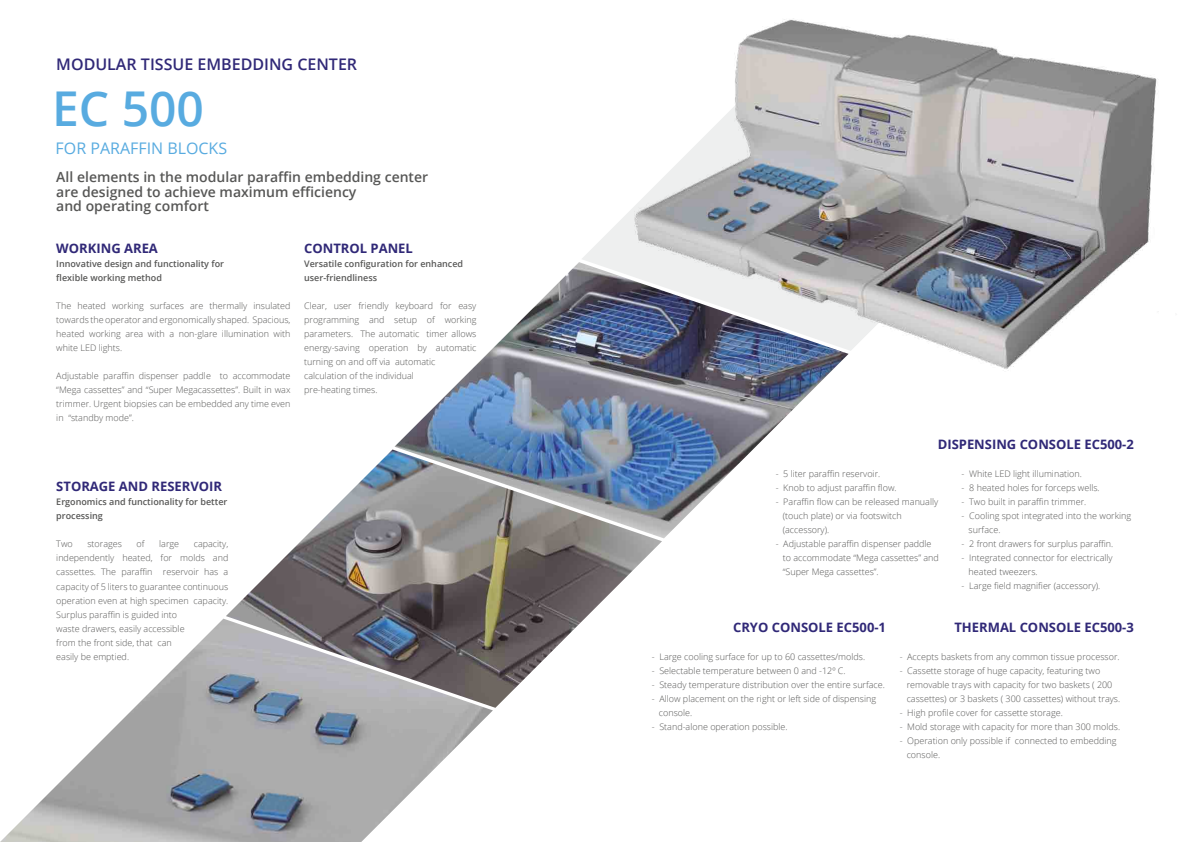
<style>
.page{position:relative;width:1191px;height:842px;background:#fff}
.page>*{position:absolute;margin:0;border:0;box-sizing:border-box;transform-origin:0 0}
.t1{font:600 48px "Open Sans";color:#58abe0}
.t2{font:600 16px "Open Sans";color:#302877}
.t3{font:16px "Open Sans";color:#58abe0}
.t4{font:600 14px/14px "Open Sans";color:#575756}
.t5{font:700 13px "Open Sans";color:#302877}
.t6{font:300 9px/14px "Open Sans";color:#575756}
.t7{font:600 9px/14px "Open Sans";color:#575756}
.s1{color:#616161}
</style>
<div class="page">
<img style="left:226px;top:449px;width:436px;height:259px">
<img style="left:0;top:619px;width:493px;height:223px">
<img style="left:394px;top:262px;width:437px;height:276px">
<svg style="left:581px;top:239px;width:21px;height:112px;background:#8c909f"></svg>
<img style="left:602px;top:18px;width:555px;height:354px">
<h2 class="t2" style="left:56px;top:53px;width:302px">MODULAR TISSUE EMBEDDING CENTER</h2>
<h1 class="t1" style="left:52px;top:76px;width:153px">EC 500</h1>
<h2 class="t3" style="left:56px;top:138px;width:173px">FOR PARAFFIN BLOCKS</h2>
<h3 class="t4" style="left:56px;top:170px;width:373px">All elements in the modular paraffin embedding center are designed to achieve maximum efficiency<br>and operating comfort</h3>
<h3 class="t5" style="left:56px;top:239px;width:103px">WORKING AREA</h3>
<p class="t7" style="left:56px;top:256px;width:169px">Innovative design and functionality for flexible working method</p>
<p class="t6" style="left:56px;top:298px;width:236px;text-align:justify">The heated working surfaces are thermally insulated towards the operator and ergonomically shaped. Spacious, heated working area with a non-glare illumination with white LED lights.</p>
<p class="t6" style="left:56px;top:368px;width:236px;text-align:justify">Adjustable paraffin dispenser paddle to accommodate “Mega cassettes” and “Super Megacassettes”. Built in wax trimmer. Urgent biopsies can be embedded any time even in “standby mode”.</p>
<h3 class="t5" style="left:304px;top:239px;width:110px">CONTROL PANEL</h3>
<p class="t7" style="left:304px;top:256px;width:160px">Versatile configuration for enhanced user-friendliness</p>
<p class="t6" style="left:304px;top:298px;width:174px">Clear, user friendly keyboard for easy programming and setup of working parameters. The automatic timer allows energy-saving operation by automatic turning on and off via automatic calculation of the individual<br>pre-heating times.</p>
<h3 class="t5" style="left:56px;top:477px;width:167px">STORAGE AND RESERVOIR</h3>
<p class="t7" style="left:56px;top:495px;width:173px">Ergonomics and functionality for better processing</p>
<p class="t6" style="left:56px;top:537px;width:18px">Two</p>
<p class="t6" style="left:87px;top:537px;width:36px">storages</p>
<p class="t6" style="left:137px;top:537px;width:9px">of</p>
<p class="t6" style="left:159px;top:537px;width:21px">large</p>
<p class="t6" style="left:56px;top:537px;width:174px;text-indent:137px">capacity, independently heated, for molds and cassettes. The paraffin reservoir has a capacity of 5 liters to guarantee continuous operation even at high specimen capacity.<br>Surplus paraffin is guided into<br>waste drawers, easily accessible<br>from the front side, that can<br>easily be emptied.</p>
<h3 class="t5" style="left:937px;top:435px;width:198px">DISPENSING CONSOLE EC500-2</h3>
<p class="t6" style="left:775px;top:467px;width:106px">- 5 liter paraffin reservoir.</p>
<p class="t6" style="left:775px;top:481px;width:122px">- Knob to adjust paraffin flow.</p>
<p class="t6" style="left:782px;top:495px;width:157px;text-indent:-7px">- Paraffin flow can be released manually (touch plate) or via footswitch (accessory).</p>
<p class="t6" style="left:782px;top:537px;width:158px;text-indent:-7px">- Adjustable paraffin dispenser paddle to accommodate “Mega cassettes” and “Super Mega cassettes”.</p>
<p class="t6" style="left:961px;top:467px;width:122px">- White LED light illumination.</p>
<p class="t6" style="left:961px;top:481px;width:140px">- 8 heated holes for forceps wells.</p>
<p class="t6" style="left:961px;top:495px;width:126px">- Two built in paraffin trimmer.</p>
<p class="t6" style="left:968px;top:509px;width:164px;text-indent:-7px">- Cooling spot integrated into the working surface.</p>
<p class="t6" style="left:961px;top:537px;width:153px">- 2 front drawers for surplus paraffin.</p>
<p class="t6" style="left:968px;top:551px;width:146px;text-indent:-7px">- Integrated connector for electrically heated tweezers.</p>
<p class="t6" style="left:961px;top:579px;width:140px">- Large field magnifier (accessory).</p>
<h3 class="t5" style="left:733px;top:618px;width:154px">CRYO CONSOLE EC500-1</h3>
<h3 class="t5" style="left:954px;top:618px;width:181px">THERMAL CONSOLE EC500-3</h3>
<p class="t6" style="left:652px;top:649px;width:215px">- Large cooling surface for up to 60 cassettes/molds.</p>
<p class="t6" style="left:652px;top:663px;width:195px">- Selectable temperature between 0 and -12º C.</p>
<p class="t6" style="left:652px;top:677px;width:235px">- Steady temperature distribution over the entire surface.</p>
<p class="t6" style="left:659px;top:691px;width:219px;text-indent:-7px">- Allow placement on the right or left side of dispensing console.</p>
<p class="t6" style="left:652px;top:719px;width:137px">- Stand-alone operation possible.</p>
<p class="t6" style="left:899px;top:649px;width:221px"><span class="s1">-</span> Accepts baskets from any common tissue processor.</p>
<p class="t6" style="left:906px;top:663px;width:215px;text-indent:-7px">- Cassette storage of huge capacity, featuring two removable trays with capacity for two baskets ( 200 cassettes) or 3 baskets ( 300 cassettes) without trays.</p>
<p class="t6" style="left:899px;top:705px;width:165px">- High profile cover for cassette storage.</p>
<p class="t6" style="left:899px;top:719px;width:222px">- Mold storage with capacity for more than 300 molds.</p>
<p class="t6" style="left:906px;top:733px;width:211px;text-indent:-7px">- Operation only possible if connected to embedding console.</p>
</div>
